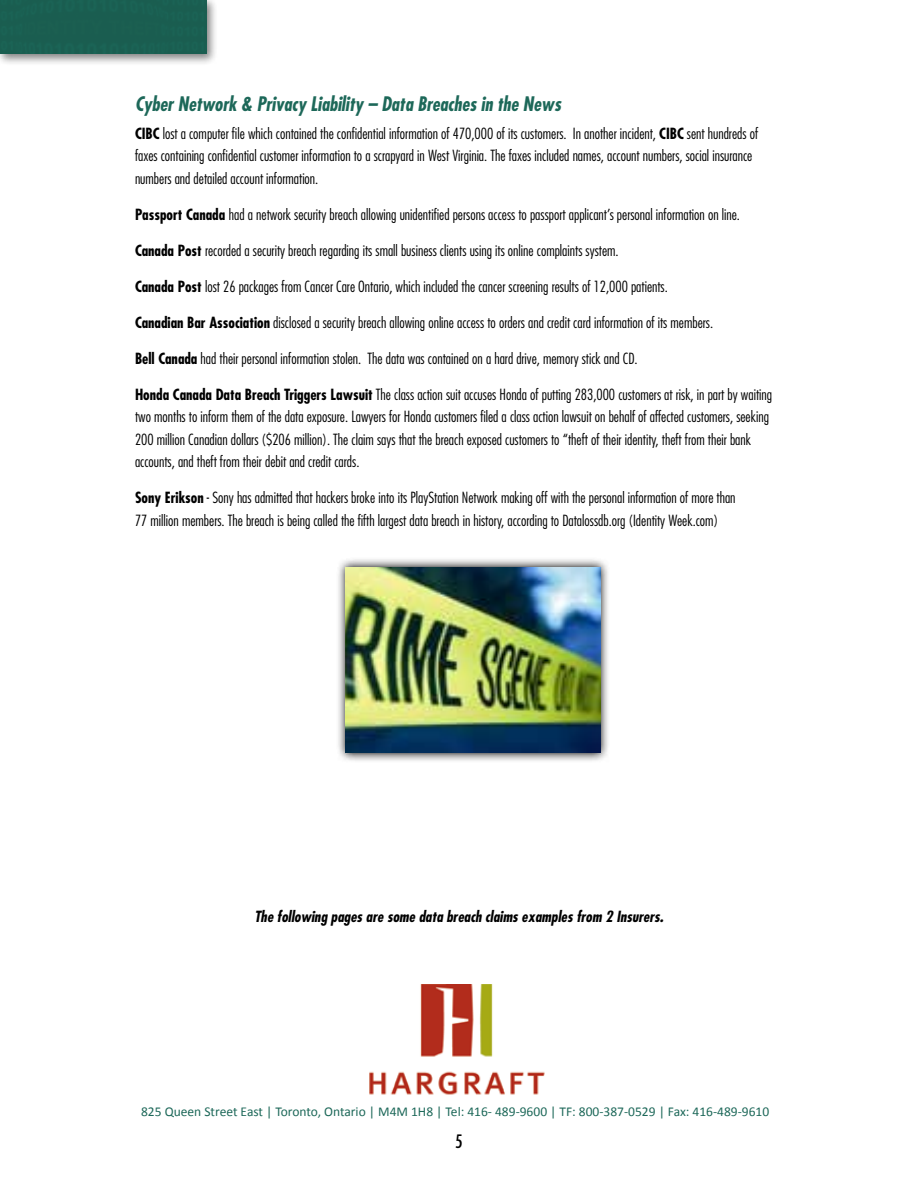
<style>
.page{position:relative;width:918px;height:1188px;background:#fff}
.page>*{position:absolute;margin:0;border:0;box-sizing:border-box;transform-origin:0 0}
.t1{font:italic 700 condensed 19.5px "Futura";color:#1d6859;scale:.95 1}
.t2{font:condensed 18px "Futura";color:#000}
.t3{font:300 condensed 15px/22.5px "Futura";color:#000}
.t4{font:italic 700 condensed 15px "Futura";color:#000}
.t5{font:13.5px "Calibri";color:#1d6859}
.s1{font-weight:700}
</style>
<div class="page">
<div style="left:0;top:0;width:218px;height:66px;background:#000;opacity:.5"></div>
<div style="left:0;top:0;width:206px;height:54px;background:#1a5e50"></div>
<svg style="left:338px;top:559px;width:270px;height:202px"></svg>
<img style="left:346px;top:567px;width:255px;height:186px">
<img style="left:369px;top:984px;width:176px;height:111px">
<h1 class="t1" style="left:135px;top:91px;width:450px">Cyber Network &amp; Privacy Liability – Data Breaches in the News</h1>
<p class="t3" style="left:135px;top:122px;width:625px"><span class="s1">CIBC</span> lost a computer file which contained the confidential information of 470,000 of its customers. In another incident, <span class="s1">CIBC</span> sent hundreds of faxes containing confidential customer information to a scrapyard in West Virginia. The faxes included names, account numbers, social insurance numbers and detailed account information.</p>
<p class="t3" style="left:135px;top:203px;width:607px"><span class="s1">Passport Canada</span> had a network security breach allowing unidentified persons access to passport applicant’s personal information on line.</p>
<p class="t3" style="left:135px;top:239px;width:485px"><span class="s1">Canada Post</span> recorded a security breach regarding its small business clients using its online complaints system.</p>
<p class="t3" style="left:135px;top:275px;width:534px"><span class="s1">Canada Post</span> lost 26 packages from Cancer Care Ontario, which included the cancer screening results of 12,000 patients.</p>
<p class="t3" style="left:135px;top:311px;width:580px"><span class="s1">Canadian Bar Association</span> disclosed a security breach allowing online access to orders and credit card information of its members.</p>
<p class="t3" style="left:135px;top:347px;width:504px"><span class="s1">Bell Canada</span> had their personal information stolen. The data was contained on a hard drive, memory stick and CD.</p>
<p class="t3" style="left:135px;top:383px;width:639px"><span class="s1">Honda Canada Data Breach Triggers Lawsuit</span> The class action suit accuses Honda of putting 283,000 customers at risk, in part by waiting two months to inform them of the data exposure. Lawyers for Honda customers filed a class action lawsuit on behalf of affected customers, seeking 200 million Canadian dollars ($206 million). The claim says that the breach exposed customers to “theft of their identity, theft from their bank accounts, and theft from their debit and credit cards.</p>
<p class="t3" style="left:135px;top:486px;width:602px"><span class="s1">Sony Erikson</span> - Sony has admitted that hackers broke into its PlayStation Network making off with the personal information of more than<br>77 million members. The breach is being called the fifth largest data breach in history, according to Datalossdb.org (Identity Week.com)</p>
<p class="t4" style="left:254px;top:906px;width:411px">The following pages are some data breach claims examples from 2 Insurers.</p>
<p class="t5" style="left:141px;top:1103px;width:630px">825 Queen Street East | Toronto, Ontario | M4M 1H8 | Tel: 416- 489-9600 | TF: 800-387-0529 | Fax: 416-489-9610</p>
<p class="t2" style="left:455px;top:1130px;width:9px">5</p>
</div>
